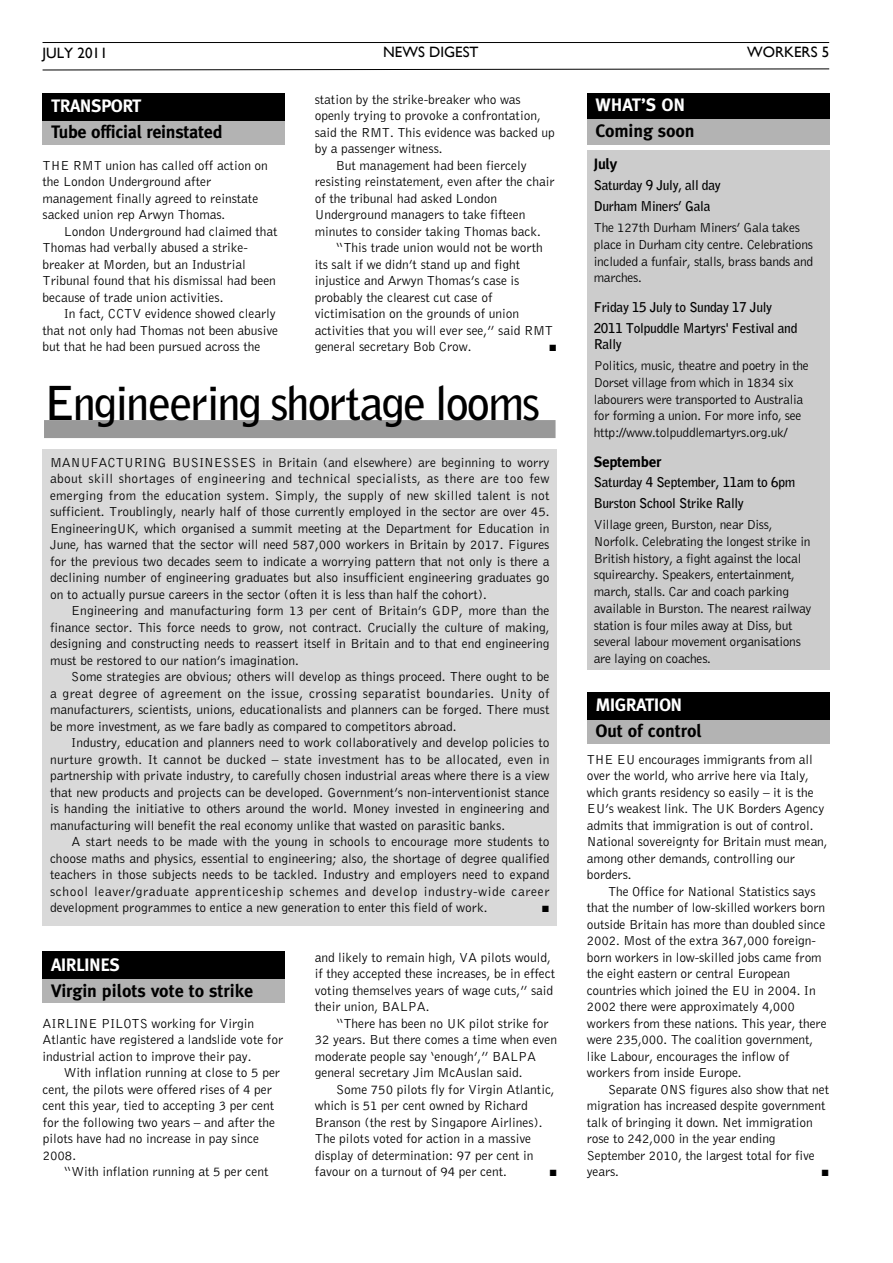
<style>
.page{position:relative;width:893px;height:1263px;background:#fff}
.page>*{position:absolute;margin:0;border:0;box-sizing:border-box;transform-origin:0 0}
.t1{font:700 46.5px "Bell Gothic";letter-spacing:-.045em;color:#000}
.t2{font:700 18px "Meta Plus";letter-spacing:-.005em;color:#000}
.t3{font:700 18px "Meta Plus";letter-spacing:-.035em;color:#fff}
.t4{font:15px "Gill Sans";color:#000}
.t5{font:700 15px "Meta Plus";letter-spacing:-.025em;color:#000}
.t6{font:300 13.5px/16.5px "Bell Gothic";letter-spacing:-.005em;color:#000}
.t7{font:700 13.5px/21px "Bell Gothic";letter-spacing:-.02em;color:#000}
.t8{font:700 13.5px "Times New Roman";color:#000}
</style>
<div class="page">
<div style="left:587px;top:150px;width:242px;height:519px;background:#ccc"></div>
<hr style="left:43px;top:42px;width:786px;height:1px;background:#000">
<div style="left:587px;top:93px;width:242px;height:26px;background:#000"></div>
<div style="left:587px;top:119px;width:242px;height:25px;background:#b3b3b3"></div>
<div style="left:43px;top:449px;width:514px;height:477px;background:#d9d9d9"></div>
<div style="left:44px;top:420px;width:512px;height:18px;background:#999"></div>
<svg style="left:42px;top:68px;width:788px;height:2px"></svg>
<div style="left:587px;top:719px;width:242px;height:24px;background:#b3b3b3"></div>
<div style="left:587px;top:692px;width:242px;height:27px;background:#000"></div>
<div style="left:43px;top:978px;width:242px;height:25px;background:#b3b3b3"></div>
<div style="left:43px;top:952px;width:242px;height:27px;background:#000"></div>
<div style="left:43px;top:120px;width:242px;height:24px;background:#b3b3b3"></div>
<div style="left:43px;top:93px;width:242px;height:27px;background:#000"></div>
<p class="t4" style="left:43px;top:44px;width:66px">JULY 2011</p>
<p class="t4" style="left:383px;top:43px;width:97px">NEWS DIGEST</p>
<p class="t4" style="left:747px;top:43px;width:83px">WORKERS 5</p>
<h2 class="t3" style="left:51px;top:100px;width:92px">TRANSPORT</h2>
<h2 class="t2" style="left:51px;top:126px;width:173px">Tube official reinstated</h2>
<p class="t6" style="left:43px;top:158px;width:227px">THE RMT union has called off action on the London Underground after management finally agreed to reinstate sacked union rep Arwyn Thomas.</p>
<p class="t6" style="left:43px;top:224px;width:237px;text-indent:21px">London Underground had claimed that Thomas had verbally abused a strike&shy;breaker at Morden, but an Industrial Tribunal found that his dismissal had been because of trade union activities.</p>
<p class="t6" style="left:43px;top:306px;width:237px;text-indent:21px">In fact, CCTV evidence showed clearly that not only had Thomas not been abusive but that he had been pursued across the</p>
<p class="t6" style="left:315px;top:92px;width:208px">station by the strike-breaker who was</p>
<p class="t6" style="left:315px;top:108px;width:228px">openly trying to provoke a confrontation,</p>
<p class="t6" style="left:315px;top:125px;width:242px">said the RMT. This evidence was backed up</p>
<p class="t6" style="left:315px;top:141px;width:129px">by a passenger witness.</p>
<p class="t6" style="left:336px;top:158px;width:192px">But management had been fiercely</p>
<p class="t6" style="left:315px;top:174px;width:241px">resisting reinstatement, even after the chair</p>
<p class="t6" style="left:315px;top:191px;width:184px">of the tribunal had asked London</p>
<p class="t6" style="left:315px;top:207px;width:212px">Underground managers to take fifteen</p>
<p class="t6" style="left:315px;top:224px;width:228px">minutes to consider taking Thomas back.</p>
<p class="t6" style="left:336px;top:240px;width:208px">“This trade union would not be worth</p>
<p class="t6" style="left:315px;top:257px;width:207px">its salt if we didn’t stand up and fight</p>
<p class="t6" style="left:315px;top:273px;width:206px">injustice and Arwyn Thomas’s case is</p>
<p class="t6" style="left:315px;top:290px;width:179px">probably the clearest cut case of</p>
<p class="t6" style="left:315px;top:306px;width:206px">victimisation on the grounds of union</p>
<p class="t6" style="left:315px;top:323px;width:240px">activities that you will ever see,” said RMT</p>
<p class="t6" style="left:315px;top:339px;width:158px">general secretary Bob Crow.</p>
<p class="t8" style="left:549px;top:339px;width:10px">■</p>
<h1 class="t1" style="left:44px;top:386px;width:498px">Engineering shortage looms</h1>
<p class="t6" style="left:50px;top:455px;width:501px;text-align:justify">MANUFACTURING BUSINESSES in Britain (and elsewhere) are beginning to worry about skill shortages of engineering and technical specialists, as there are too few emerging from the education system. Simply, the supply of new skilled talent is not sufficient. Troublingly, nearly half of those currently employed in the sector are over 45.<br>EngineeringUK, which organised a summit meeting at the Department for Education in June, has warned that the sector will need 587,000 workers in Britain by 2017. Figures for the previous two decades seem to indicate a worrying pattern that not only is there a declining number of engineering graduates but also insufficient engineering graduates go on to actually pursue careers in the sector (often it is less than half the cohort).</p>
<p class="t6" style="left:50px;top:603px;width:501px;text-align:justify;text-indent:21px">Engineering and manufacturing form 13 per cent of Britain’s GDP, more than the finance sector. This force needs to grow, not contract. Crucially the culture of making, designing and constructing needs to reassert itself in Britain and to that end engineering must be restored to our nation’s imagination.</p>
<p class="t6" style="left:50px;top:669px;width:501px;text-align:justify;text-indent:21px">Some strategies are obvious; others will develop as things proceed. There ought to be a great degree of agreement on the issue, crossing separatist boundaries. Unity of manufacturers, scientists, unions, educationalists and planners can be forged. There must be more investment, as we fare badly as compared to competitors abroad.</p>
<p class="t6" style="left:50px;top:735px;width:501px;text-align:justify;text-indent:21px">Industry, education and planners need to work collaboratively and develop policies to nurture growth. It cannot be ducked – state investment has to be allocated, even in partnership with private industry, to carefully chosen industrial areas where there is a view that new products and projects can be developed. Government’s non-interventionist stance is handing the initiative to others around the world. Money invested in engineering and manufacturing will benefit the real economy unlike that wasted on parasitic banks.</p>
<p class="t6" style="left:50px;top:834px;width:501px;text-align:justify;text-indent:21px">A start needs to be made with the young in schools to encourage more students to choose maths and physics, essential to engineering; also, the shortage of degree qualified teachers in those subjects needs to be tackled. Industry and employers need to expand school leaver/graduate apprenticeship schemes and develop industry-wide career development programmes to entice a new generation to enter this field of work.</p>
<p class="t8" style="left:541px;top:900px;width:10px">■</p>
<h2 class="t3" style="left:51px;top:958px;width:70px">AIRLINES</h2>
<h2 class="t2" style="left:51px;top:984px;width:204px">Virgin pilots vote to strike</h2>
<p class="t6" style="left:43px;top:1016px;width:242px">AIRLINE PILOTS working for Virgin<br>Atlantic have registered a landslide vote for industrial action to improve their pay.</p>
<p class="t6" style="left:43px;top:1065px;width:239px;text-indent:21px">With inflation running at close to 5 per cent, the pilots were offered rises of 4 per cent this year, tied to accepting 3 per cent for the following two years – and after the pilots have had no increase in pay since 2008.</p>
<p class="t6" style="left:64px;top:1164px;width:206px">“With inflation running at 5 per cent</p>
<p class="t6" style="left:315px;top:950px;width:242px">and likely to remain high, VA pilots would, if they accepted these increases, be in effect voting themselves years of wage cuts,” said their union, BALPA.</p>
<p class="t6" style="left:315px;top:1016px;width:244px;text-indent:21px">“There has been no UK pilot strike for 32 years. But there comes a time when even moderate people say ‘enough’,” BALPA general secretary Jim McAuslan said.</p>
<p class="t6" style="left:315px;top:1082px;width:241px;text-indent:21px">Some 750 pilots fly for Virgin Atlantic, which is 51 per cent owned by Richard Branson (the rest by Singapore Airlines).<br>The pilots voted for action in a massive display of determination: 97 per cent in favour on a turnout of 94 per cent.</p>
<p class="t8" style="left:549px;top:1164px;width:10px">■</p>
<h2 class="t3" style="left:595px;top:98px;width:91px">WHAT’S ON</h2>
<h2 class="t2" style="left:595px;top:124px;width:101px">Coming soon</h2>
<p class="t5" style="left:594px;top:159px;width:25px">July</p>
<p class="t7" style="left:594px;top:176px;width:129px">Saturday 9 July, all day<br>Durham Miners’ Gala</p>
<p class="t6" style="left:594px;top:220px;width:221px">The 127th Durham Miners’ Gala takes place in Durham city centre. Celebrations included a funfair, stalls, brass bands and marches.</p>
<p class="t7" style="left:594px;top:297px;width:205px">Friday 15 July to Sunday 17 July<br>2011 Tolpuddle Martyrs' Festival and</p>
<p class="t7" style="left:594px;top:335px;width:30px">Rally</p>
<p class="t6" style="left:594px;top:358px;width:217px">Politics, music, theatre and poetry in the Dorset village from which in 1834 six labourers were transported to Australia for forming a union. For more info, see http://www.tolpuddlemartyrs.org.uk/</p>
<p class="t5" style="left:594px;top:456px;width:69px">September</p>
<p class="t7" style="left:594px;top:473px;width:203px">Saturday 4 September, 11am to 6pm<br>Burston School Strike Rally</p>
<p class="t6" style="left:594px;top:517px;width:219px">Village green, Burston, near Diss, Norfolk. Celebrating the longest strike in British history, a fight against the local squirearchy. Speakers, entertainment, march, stalls. Car and coach parking available in Burston. The nearest railway station is four miles away at Diss, but several labour movement organisations are laying on coaches.</p>
<h2 class="t3" style="left:595px;top:698px;width:88px">MIGRATION</h2>
<h2 class="t2" style="left:595px;top:725px;width:108px">Out of control</h2>
<p class="t6" style="left:587px;top:752px;width:242px">THE EU encourages immigrants from all over the world, who arrive here via Italy, which grants residency so easily – it is the EU’s weakest link. The UK Borders Agency admits that immigration is out of control.<br>National sovereignty for Britain must mean, among other demands, controlling our borders.</p>
<p class="t6" style="left:587px;top:884px;width:241px;text-indent:21px">The Office for National Statistics says that the number of low-skilled workers born outside Britain has more than doubled since 2002. Most of the extra 367,000 foreign&shy;born workers in low-skilled jobs came from the eight eastern or central European countries which joined the EU in 2004. In 2002 there were approximately 4,000 workers from these nations. This year, there were 235,000. The coalition government, like Labour, encourages the inflow of workers from inside Europe.</p>
<p class="t6" style="left:587px;top:1082px;width:244px;text-indent:21px">Separate ONS figures also show that net migration has increased despite government talk of bringing it down. Net immigration rose to 242,000 in the year ending September 2010, the largest total for five years.</p>
<p class="t8" style="left:821px;top:1164px;width:10px">■</p>
</div>
